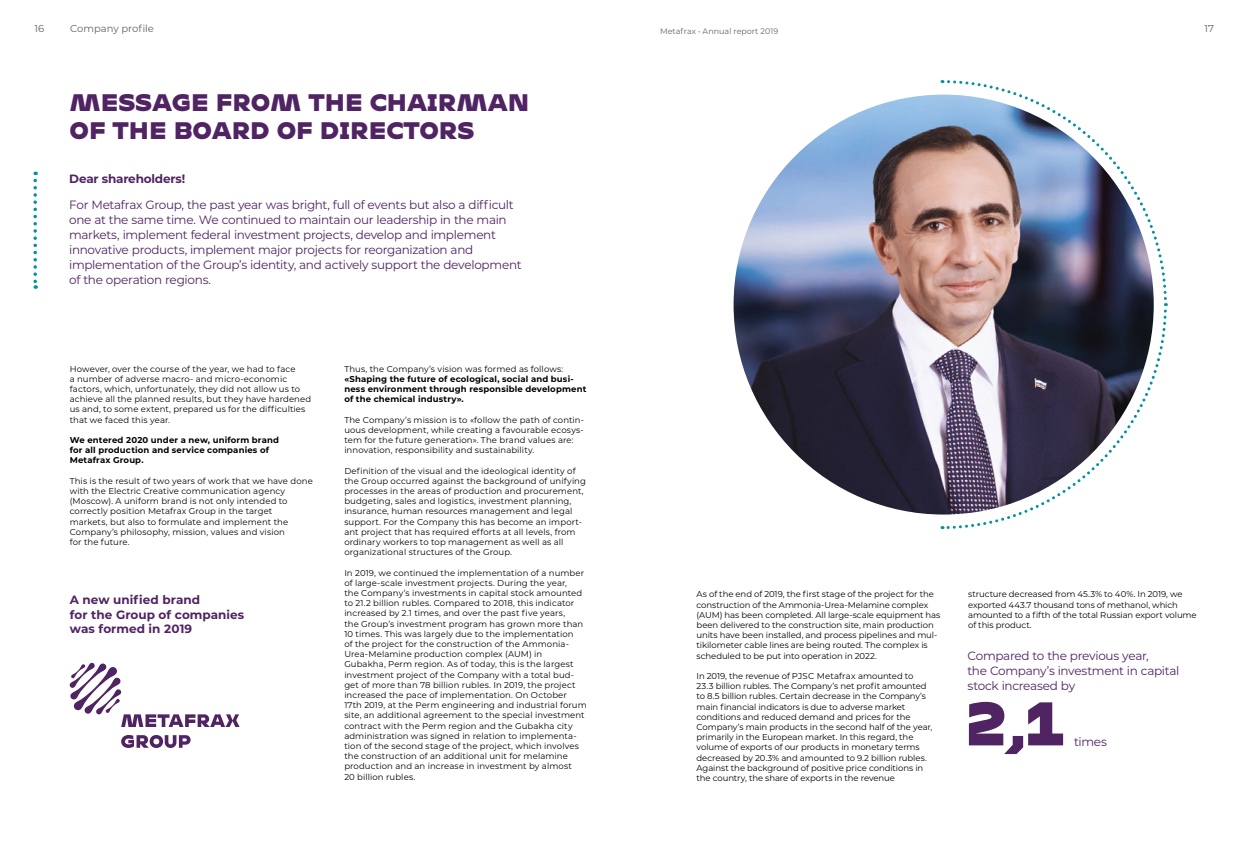
<style>
.page{position:relative;width:1248px;height:842px;background:#fff}
.page>*{position:absolute;margin:0;border:0;box-sizing:border-box;transform-origin:0 0}
.t1{font:59px "Mohol Metafrax";color:#502363}
.t2{font:23px/27.6px "Mohol Metafrax";color:#502363}
.t3{font:12px/15px "Montserrat";letter-spacing:-.025em;color:#502363}
.t4{font:700 12px/14.4px "Montserrat";color:#502363}
.t5{font:10px "Montserrat";color:#646363}
.t6{font:8.5px/10.2px "Montserrat";letter-spacing:.005em;color:#000}
.t7{font:700 8.5px/10.2px "Montserrat";letter-spacing:.02em;color:#000}
.t8{font:8px "Montserrat";color:#646363}
</style>
<div class="page">
<svg style="left:33px;top:172px;width:4px;height:117px"></svg>
<img style="left:733px;top:95px;width:420px;height:420px;border-radius:210px">
<svg style="left:944px;top:305px;width:224px;height:224px"></svg>
<img style="left:941px;top:80px;width:226px;height:222px">
<svg style="left:121px;top:735px;width:69px;height:13px"></svg>
<svg style="left:69px;top:662px;width:170px;height:65px"></svg>
<p class="t5" style="left:70px;top:22px;width:85px">Company profile</p>
<p class="t5" style="left:34px;top:22px;width:11px">16</p>
<p class="t8" style="left:660px;top:26px;width:119px">Metafrax • Annual report 2019</p>
<p class="t5" style="left:1204px;top:22px;width:11px">17</p>
<h2 class="t2" style="left:69px;top:88px;width:461px">MESSAGE FROM THE CHAIRMAN<br>OF THE BOARD OF DIRECTORS</h2>
<h3 class="t4" style="left:69px;top:171px;width:118px">Dear shareholders!</h3>
<p class="t3" style="left:69px;top:197px;width:454px">For Metafrax Group, the past year was bright, full of events but also a difficult one at the same time. We continued to maintain our leadership in the main markets, implement federal investment projects, develop and implement innovative products, implement major projects for reorganization and implementation of the Group’s identity, and actively support the development of the operation regions.</p>
<p class="t6" style="left:70px;top:363px;width:243px">However, over the course of the year, we had to face<br>a number of adverse macro- and micro-economic factors, which, unfortunately, they did not allow us to achieve all the planned results, but they have hardened us and, to some extent, prepared us for the difficulties that we faced this year.</p>
<p class="t7" style="left:70px;top:434px;width:211px">We entered 2020 under a new, uniform brand for all production and service companies of<br>Metafrax Group.</p>
<p class="t6" style="left:70px;top:475px;width:245px">This is the result of two years of work that we have done with the Electric Creative communication agency (Moscow). A uniform brand is not only intended to correctly position Metafrax Group in the target<br>markets, but also to formulate and implement the Company’s philosophy, mission, values and vision<br>for the future.</p>
<h3 class="t4" style="left:70px;top:592px;width:176px">A new unified brand<br>for the Group of companies was formed in 2019</h3>
<p class="t6" style="left:344px;top:363px;width:220px">Thus, the Company’s vision was formed as follows:</p>
<p class="t7" style="left:344px;top:373px;width:243px">«Shaping the future of ecological, social and busi&shy;ness environment through responsible development of the chemical industry».</p>
<p class="t6" style="left:344px;top:414px;width:241px">The Company’s mission is to «follow the path of contin&shy;uous development, while creating a favourable ecosys&shy;tem for the future generation». The brand values are: innovation, responsibility and sustainability.</p>
<p class="t6" style="left:344px;top:465px;width:243px">Definition of the visual and the ideological identity of the Group occurred against the background of unifying processes in the areas of production and procurement, budgeting, sales and logistics, investment planning, insurance, human resources management and legal support. For the Company this has become an import&shy;ant project that has required efforts at all levels, from ordinary workers to top management as well as all organizational structures of the Group.</p>
<p class="t6" style="left:344px;top:567px;width:244px">In 2019, we continued the implementation of a number of large-scale investment projects. During the year,<br>the Company’s investments in capital stock amounted to 21.2 billion rubles. Compared to 2018, this indicator increased by 2.1 times, and over the past five years,<br>the Group’s investment program has grown more than 10 times. This was largely due to the implementation<br>of the project for the construction of the Ammonia-Urea-Melamine production complex (AUM) in<br>Gubakha, Perm region. As of today, this is the largest investment project of the Company with a total bud&shy;get of more than 78 billion rubles. In 2019, the project increased the pace of implementation. On October<br>17th 2019, at the Perm engineering and industrial forum site, an additional agreement to the special investment contract with the Perm region and the Gubakha city administration was signed in relation to implementa&shy;tion of the second stage of the project, which involves the construction of an additional unit for melamine production and an increase in investment by almost<br>20 billion rubles.</p>
<p class="t6" style="left:696px;top:589px;width:245px">As of the end of 2019, the first stage of the project for the construction of the Ammonia-Urea-Melamine complex (AUM) has been completed. All large-scale equipment has been delivered to the construction site, main production units have been installed, and process pipelines and mul&shy;tikilometer cable lines are being routed. The complex is scheduled to be put into operation in 2022.</p>
<p class="t6" style="left:696px;top:670px;width:237px">In 2019, the revenue of PJSC Metafrax amounted to 23.3 billion rubles. The Company’s net profit amounted to 8.5 billion rubles. Certain decrease in the Company’s main financial indicators is due to adverse market conditions and reduced demand and prices for the Company’s main products in the second half of the year, primarily in the European market. In this regard, the volume of exports of our products in monetary terms decreased by 20.3% and amounted to 9.2 billion rubles.<br>Against the background of positive price conditions in the country, the share of exports in the revenue</p>
<p class="t6" style="left:968px;top:589px;width:230px">structure decreased from 45.3% to 40%. In 2019, we exported 443.7 thousand tons of methanol, which amounted to a fifth of the total Russian export volume of this product.</p>
<h3 class="t3" style="left:967px;top:648px;width:213px">Compared to the previous year,<br>the Company’s investment in capital stock increased by</h3>
<h1 class="t1" style="left:964px;top:687px;width:101px">2,1</h1>
<h3 class="t3" style="left:1073px;top:734px;width:34px">times</h3>
</div>
